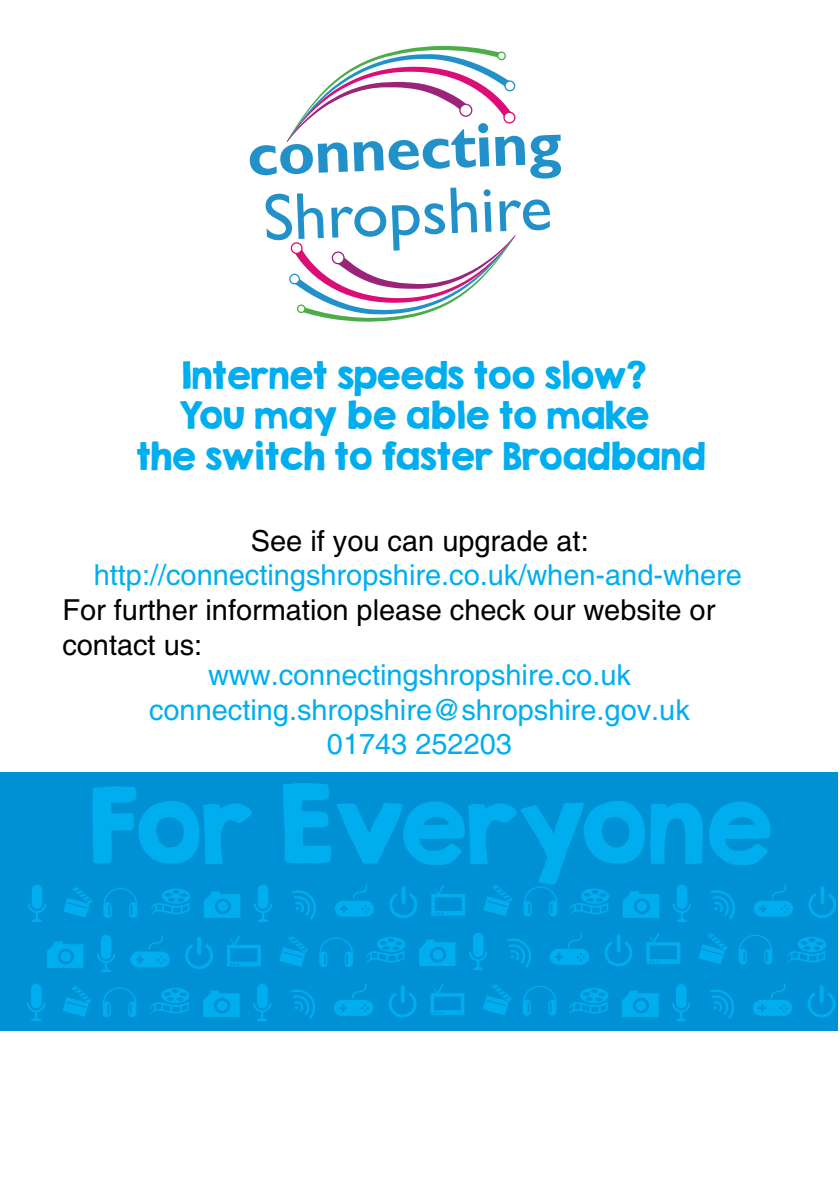
<style>
.page{position:relative;width:840px;height:1191px;background:#fff}
.page>*{position:absolute;margin:0;border:0;box-sizing:border-box;transform-origin:0 0}
.t1{font:95.4px "KG Second Chances Solid";color:#00aeef}
.t2{font:33.8px/40.6px "KG Second Chances Solid";color:#00aeef;text-align:center}
.t3{font:29px/34.6px "Helvetica";color:#00aeef;text-align:center}
.t4{font:29px/34.6px "Helvetica";color:#000}
</style>
<div class="page">
<svg style="left:249px;top:46px;width:312px;height:133px"></svg>
<svg style="left:265px;top:188px;width:284px;height:134px"></svg>
<div style="left:0;top:772px;width:837px;height:259px;background:#0090d4"></div>
<svg style="left:151px;top:888px;width:39px;height:28px"></svg>
<svg style="left:204px;top:891px;width:36px;height:27px"></svg>
<svg style="left:389px;top:893px;width:28px;height:25px"></svg>
<svg style="left:401px;top:886px;width:4px;height:18px"></svg>
<svg style="left:431px;top:885px;width:34px;height:30px"></svg>
<svg style="left:483px;top:884px;width:29px;height:32px"></svg>
<div style="left:258px;top:884px;width:10px;height:25px;background:#00aeef;border-radius:5px"></div>
<svg style="left:254px;top:903px;width:18px;height:19px"></svg>
<svg style="left:292px;top:890px;width:24px;height:29px"></svg>
<svg style="left:523px;top:886px;width:34px;height:30px"></svg>
<svg style="left:335px;top:884px;width:39px;height:32px"></svg>
<svg style="left:185px;top:944px;width:28px;height:25px"></svg>
<hr style="left:197px;top:937px;width:4px;height:18px;background:#00aeef;border-radius:2px">
<svg style="left:227px;top:936px;width:34px;height:30px"></svg>
<svg style="left:279px;top:935px;width:29px;height:32px"></svg>
<svg style="left:319px;top:937px;width:34px;height:30px"></svg>
<svg style="left:130px;top:935px;width:40px;height:32px"></svg>
<svg style="left:63px;top:886px;width:29px;height:31px"></svg>
<svg style="left:103px;top:888px;width:34px;height:30px"></svg>
<svg style="left:570px;top:888px;width:39px;height:28px"></svg>
<svg style="left:623px;top:891px;width:36px;height:27px"></svg>
<svg style="left:808px;top:893px;width:27px;height:25px"></svg>
<hr style="left:820px;top:886px;width:3px;height:18px;background:#00aeef;border-radius:2px">
<div style="left:676px;top:884px;width:11px;height:25px;background:#00aeef;border-radius:5px"></div>
<svg style="left:673px;top:903px;width:17px;height:19px"></svg>
<div style="left:32px;top:884px;width:10px;height:25px;background:#00aeef;border-radius:5px"></div>
<svg style="left:28px;top:904px;width:18px;height:18px"></svg>
<svg style="left:711px;top:890px;width:24px;height:29px"></svg>
<svg style="left:754px;top:884px;width:38px;height:32px"></svg>
<svg style="left:366px;top:937px;width:39px;height:27px"></svg>
<svg style="left:419px;top:939px;width:36px;height:27px"></svg>
<svg style="left:604px;top:941px;width:28px;height:25px"></svg>
<svg style="left:616px;top:934px;width:4px;height:18px"></svg>
<svg style="left:646px;top:933px;width:34px;height:30px"></svg>
<svg style="left:699px;top:932px;width:28px;height:32px"></svg>
<div style="left:472px;top:932px;width:11px;height:25px;background:#00aeef;border-radius:5px"></div>
<svg style="left:469px;top:952px;width:18px;height:18px"></svg>
<svg style="left:507px;top:938px;width:24px;height:29px"></svg>
<svg style="left:739px;top:935px;width:33px;height:29px"></svg>
<svg style="left:550px;top:932px;width:39px;height:32px"></svg>
<svg style="left:787px;top:937px;width:38px;height:27px"></svg>
<svg style="left:47px;top:941px;width:36px;height:27px"></svg>
<div style="left:101px;top:934px;width:10px;height:25px;background:#00aeef;border-radius:5px"></div>
<svg style="left:97px;top:954px;width:18px;height:18px"></svg>
<svg style="left:150px;top:988px;width:39px;height:27px"></svg>
<svg style="left:203px;top:991px;width:36px;height:26px"></svg>
<svg style="left:389px;top:992px;width:27px;height:25px"></svg>
<svg style="left:400px;top:985px;width:4px;height:18px"></svg>
<svg style="left:430px;top:984px;width:34px;height:31px"></svg>
<svg style="left:483px;top:984px;width:28px;height:31px"></svg>
<div style="left:257px;top:983px;width:10px;height:25px;background:#00aeef;border-radius:5px"></div>
<svg style="left:253px;top:1003px;width:18px;height:18px"></svg>
<svg style="left:291px;top:989px;width:24px;height:29px"></svg>
<svg style="left:523px;top:986px;width:33px;height:29px"></svg>
<svg style="left:334px;top:983px;width:39px;height:33px"></svg>
<svg style="left:63px;top:985px;width:28px;height:31px"></svg>
<svg style="left:103px;top:987px;width:33px;height:30px"></svg>
<svg style="left:569px;top:988px;width:39px;height:27px"></svg>
<svg style="left:622px;top:991px;width:36px;height:26px"></svg>
<svg style="left:807px;top:992px;width:28px;height:25px"></svg>
<svg style="left:819px;top:985px;width:4px;height:18px"></svg>
<div style="left:675px;top:983px;width:11px;height:25px;background:#00aeef;border-radius:5px"></div>
<svg style="left:672px;top:1003px;width:18px;height:18px"></svg>
<div style="left:31px;top:983px;width:11px;height:25px;background:#00aeef;border-radius:5px"></div>
<svg style="left:27px;top:1003px;width:18px;height:18px"></svg>
<svg style="left:710px;top:989px;width:24px;height:29px"></svg>
<svg style="left:753px;top:983px;width:38px;height:33px"></svg>
<p class="t2" style="left:136px;top:357px;width:570px">Internet speeds too slow?<br>You may be able to make<br>the switch to faster Broadband</p>
<p class="t4" style="left:251px;top:523px;width:339px">See if you can upgrade at:</p>
<p class="t3" style="left:94px;top:558px;width:649px">http://connectingshropshire.co.uk/when-and-where</p>
<p class="t4" style="left:62px;top:592px;width:654px">For further information please check our website or contact us:</p>
<p class="t3" style="left:149px;top:657px;width:542px">www.connectingshropshire.co.uk connecting.shropshire@shropshire.gov.uk<br>01743 252203</p>
<h1 class="t1" style="left:89px;top:775px;width:685px">For Everyone</h1>
</div>
